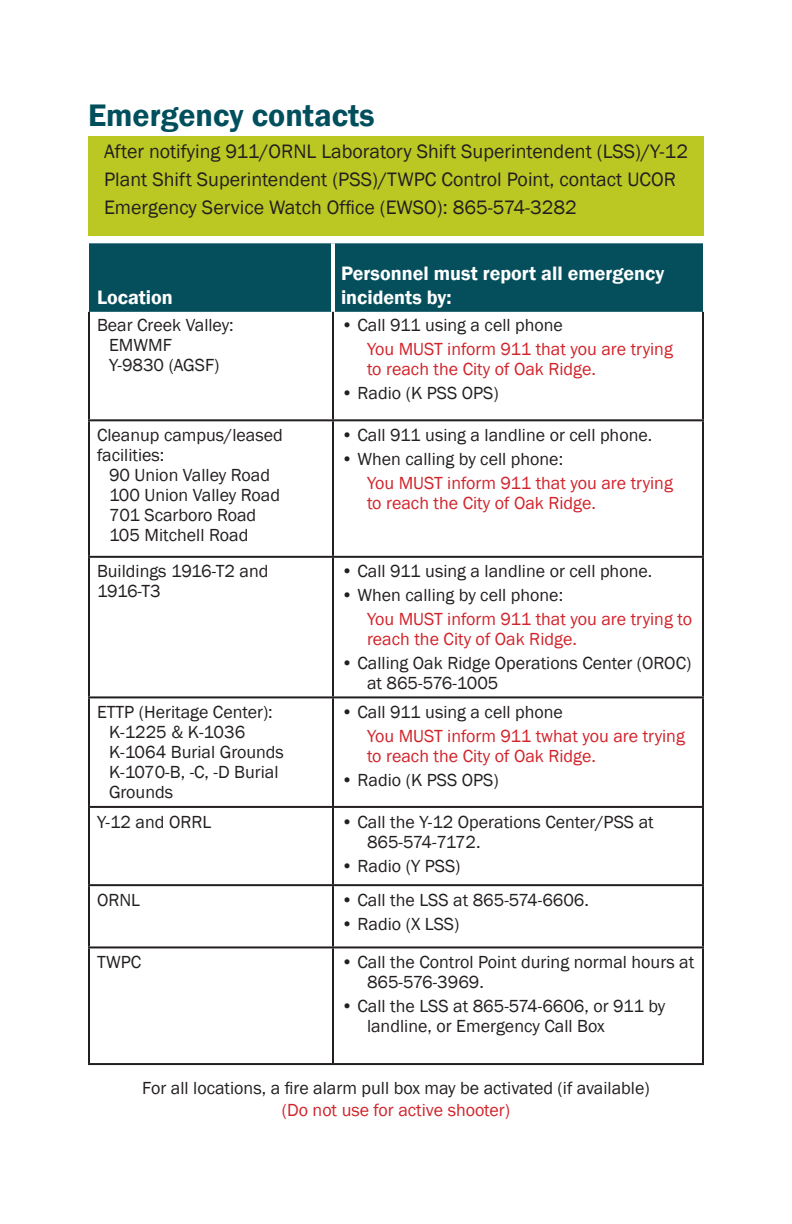
<style>
.page{position:relative;width:792px;height:1224px;background:#fff}
.page>*{position:absolute;margin:0;border:0;box-sizing:border-box;transform-origin:0 0}
.Main_Head{font:600 32px "Franklin Gothic";color:#014f5c}
.Body_Copy{font:20px/28px "Franklin Gothic";color:#231f20}
.t1{font:600 20px/24px "Franklin Gothic";color:#fff}
.t2{font:18px/20px "Franklin Gothic";color:#231f20}
.t3{font:18px/20px "Franklin Gothic";color:#d1232a}
.s1{color:#d1232a}
</style>
<div class="page">
<div style="left:88px;top:136px;width:616px;height:99px;background:#bbc723"></div>
<div style="left:89px;top:243px;width:614px;height:69px;background:#054f5c"></div>
<hr style="left:88px;top:312px;width:2px;height:107px;background:#231f20">
<hr style="left:332px;top:312px;width:2px;height:107px;background:#231f20">
<hr style="left:702px;top:312px;width:2px;height:107px;background:#231f20">
<hr style="left:88px;top:419px;width:245px;height:2px;background:#231f20">
<hr style="left:88px;top:421px;width:2px;height:135px;background:#231f20">
<hr style="left:333px;top:419px;width:371px;height:2px;background:#231f20">
<hr style="left:332px;top:421px;width:2px;height:135px;background:#231f20">
<hr style="left:702px;top:421px;width:2px;height:135px;background:#231f20">
<hr style="left:88px;top:556px;width:245px;height:2px;background:#231f20">
<hr style="left:88px;top:558px;width:2px;height:138px;background:#231f20">
<hr style="left:333px;top:556px;width:371px;height:2px;background:#231f20">
<hr style="left:332px;top:558px;width:2px;height:138px;background:#231f20">
<hr style="left:702px;top:558px;width:2px;height:138px;background:#231f20">
<hr style="left:88px;top:696px;width:245px;height:2px;background:#231f20">
<hr style="left:88px;top:698px;width:2px;height:108px;background:#231f20">
<hr style="left:333px;top:696px;width:371px;height:2px;background:#231f20">
<hr style="left:332px;top:698px;width:2px;height:108px;background:#231f20">
<hr style="left:702px;top:698px;width:2px;height:108px;background:#231f20">
<hr style="left:88px;top:806px;width:245px;height:2px;background:#231f20">
<hr style="left:88px;top:808px;width:2px;height:76px;background:#231f20">
<hr style="left:333px;top:806px;width:371px;height:2px;background:#231f20">
<hr style="left:332px;top:808px;width:2px;height:76px;background:#231f20">
<hr style="left:702px;top:808px;width:2px;height:76px;background:#231f20">
<hr style="left:88px;top:884px;width:245px;height:2px;background:#231f20">
<hr style="left:88px;top:886px;width:2px;height:60px;background:#231f20">
<hr style="left:333px;top:884px;width:371px;height:2px;background:#231f20">
<hr style="left:332px;top:886px;width:2px;height:60px;background:#231f20">
<hr style="left:702px;top:886px;width:2px;height:60px;background:#231f20">
<hr style="left:88px;top:946px;width:245px;height:2px;background:#231f20">
<hr style="left:88px;top:948px;width:2px;height:115px;background:#231f20">
<hr style="left:333px;top:946px;width:371px;height:2px;background:#231f20">
<hr style="left:332px;top:948px;width:2px;height:115px;background:#231f20">
<hr style="left:702px;top:948px;width:2px;height:115px;background:#231f20">
<hr style="left:88px;top:1063px;width:245px;height:2px;background:#231f20">
<hr style="left:333px;top:1063px;width:371px;height:2px;background:#231f20">
<hr style="left:331px;top:243px;width:4px;height:69px;background:#fff">
<p class="Main_Head" style="left:88px;top:96px;width:288px">Emergency contacts</p>
<p class="Body_Copy" style="left:104px;top:138px;width:586px">After notifying 911/ORNL Laboratory Shift Superintendent (LSS)/Y-12<br>Plant Shift Superintendent (PSS)/TWPC Control Point, contact UCOR<br>Emergency Service Watch Office (EWSO): 865-574-3282</p>
<p class="t1" style="left:97px;top:285px;width:77px">Location</p>
<p class="t2" style="left:97px;top:316px;width:138px">Bear Creek Valley:</p>
<p class="t2" style="left:109px;top:336px;width:64px">EMWMF</p>
<p class="t2" style="left:109px;top:356px;width:112px">Y-9830 (AGSF)</p>
<p class="t2" style="left:97px;top:425px;width:187px">Cleanup campus/leased facilities:</p>
<p class="t2" style="left:109px;top:465px;width:163px">90 Union Valley Road</p>
<p class="t2" style="left:109px;top:485px;width:173px">100 Union Valley Road</p>
<p class="t2" style="left:109px;top:505px;width:149px">701 Scarboro Road</p>
<p class="t2" style="left:109px;top:525px;width:141px">105 Mitchell Road</p>
<p class="t2" style="left:97px;top:562px;width:173px">Buildings 1916-T2 and</p>
<p class="t2" style="left:97px;top:582px;width:65px">1916-T3</p>
<p class="t2" style="left:97px;top:702px;width:177px">ETTP (Heritage Center):</p>
<p class="t2" style="left:109px;top:722px;width:138px">K-1225 &amp; K-1036</p>
<p class="t2" style="left:109px;top:742px;width:176px">K-1064 Burial Grounds</p>
<p class="t2" style="left:109px;top:762px;width:171px">K-1070-B, -C, -D Burial<br>Grounds</p>
<p class="t1" style="left:341px;top:261px;width:325px">Personnel must report all emergency incidents by:</p>
<p class="t2" style="left:341px;top:316px;width:224px">• Call 911 using a cell phone</p>
<p class="t3" style="left:367px;top:340px;width:307px">You MUST inform 911 that you are trying to reach the City of Oak Ridge.</p>
<p class="t2" style="left:341px;top:384px;width:159px">• Radio (K PSS OPS)</p>
<p class="t2" style="left:341px;top:425px;width:313px">• Call 911 using a landline or cell phone.</p>
<p class="t2" style="left:341px;top:449px;width:224px">• When calling by cell phone:</p>
<p class="t3" style="left:367px;top:473px;width:307px">You MUST inform 911 that you are trying to reach the City of Oak Ridge.</p>
<p class="t2" style="left:341px;top:562px;width:313px">• Call 911 using a landline or cell phone.</p>
<p class="t2" style="left:341px;top:586px;width:224px">• When calling by cell phone:</p>
<p class="t3" style="left:367px;top:610px;width:327px">You MUST inform 911 that you are trying to reach the City of Oak Ridge.</p>
<p class="t2" style="left:367px;top:654px;width:326px;text-indent:-26px">• Calling Oak Ridge Operations Center (OROC) at 865-576-1005</p>
<p class="t2" style="left:341px;top:702px;width:224px">• Call 911 using a cell phone</p>
<p class="t3" style="left:367px;top:726px;width:319px">You MUST inform 911 twhat you are trying to reach the City of Oak Ridge.</p>
<p class="t2" style="left:341px;top:770px;width:159px">• Radio (K PSS OPS)</p>
<p class="t2" style="left:97px;top:812px;width:116px">Y-12 and ORRL</p>
<p class="t2" style="left:367px;top:812px;width:288px;text-indent:-26px">• Call the Y-12 Operations Center/PSS at<br>865-574-7172.</p>
<p class="t2" style="left:341px;top:856px;width:121px">• Radio (Y PSS)</p>
<p class="t2" style="left:97px;top:890px;width:45px">ORNL</p>
<p class="t2" style="left:341px;top:890px;width:250px">• Call the LSS at 865-574-6606.</p>
<p class="t2" style="left:341px;top:914px;width:120px">• Radio (X LSS)</p>
<p class="t2" style="left:97px;top:952px;width:46px">TWPC</p>
<p class="t2" style="left:367px;top:952px;width:329px;text-indent:-26px">• Call the Control Point during normal hours at<br>865-576-3969.</p>
<p class="t2" style="left:367px;top:996px;width:300px;text-indent:-26px">• Call the LSS at 865-574-6606, or 911 by landline, or Emergency Call Box</p>
<p class="t2" style="left:142px;top:1078px;width:509px;line-height:21.6px;text-align:center">For all locations, a fire alarm pull box may be activated (if available) <span class="s1">(Do not use for active shooter)</span></p>
</div>
